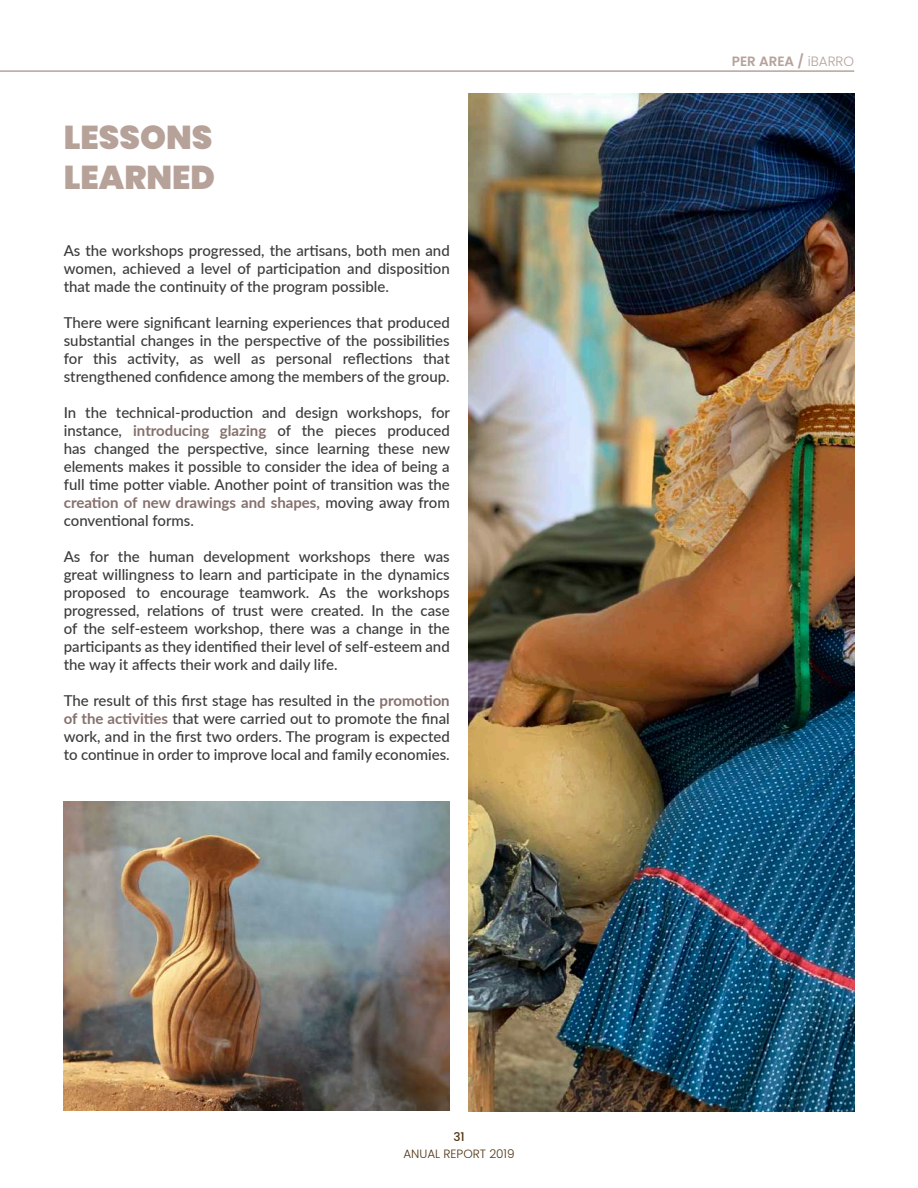
<style>
.page{position:relative;width:918px;height:1188px;background:#fff}
.page>*{position:absolute;margin:0;border:0;box-sizing:border-box;transform-origin:0 0}
.t1{font:900 33px/39.6px "Poppins";color:#b7a29a}
.t2{font:500 15px/18px "Lato";color:#3b3b3b;text-align:justify}
.t3{font:600 13.5px "Poppins";color:#b7a29a}
.t4{font:300 12px "Poppins";color:#503513}
.t5{font:500 12px "Poppins";color:#503513}
.s1{font-weight:700;color:#85706d}
.s2{font-weight:300}
</style>
<div class="page">
<hr style="left:0;top:70px;width:854px;height:2px;background:#b7a29a">
<img style="left:64px;top:802px;width:386px;height:308px">
<img style="left:468px;top:94px;width:386px;height:1017px">
<h1 class="t1" style="left:64px;top:118px;width:153px">LESSONS<br>LEARNED</h1>
<p class="t2" style="left:64px;top:241px;width:388px">As the workshops progressed, the artisans, both men and women, achieved a level of participation and disposition that made the continuity of the program possible.</p>
<p class="t2" style="left:64px;top:313px;width:388px">There were significant learning experiences that produced substantial changes in the perspective of the possibilities for this activity, as well as personal reflections that strengthened confidence among the members of the group.</p>
<p class="t2" style="left:64px;top:403px;width:388px">In the technical-production and design workshops, for instance, <span class="s1">introducing glazing</span> of the pieces produced has changed the perspective, since learning these new elements makes it possible to consider the idea of being a full time potter viable. Another point of transition was the <span class="s1">creation of new drawings and shapes,</span> moving away from conventional forms.</p>
<p class="t2" style="left:64px;top:547px;width:388px">As for the human development workshops there was great willingness to learn and participate in the dynamics proposed to encourage teamwork. As the workshops progressed, relations of trust were created. In the case of the self-esteem workshop, there was a change in the participants as they identified their level of self-esteem and the way it affects their work and daily life.</p>
<p class="t2" style="left:64px;top:691px;width:387px">The result of this first stage has resulted in the <span class="s1">promotion of the activities</span> that were carried out to promote the final work, and in the first two orders. The program is expected to continue in order to improve local and family economies.</p>
<p class="t5" style="left:453px;top:1130px;width:13px">31</p>
<p class="t4" style="left:403px;top:1147px;width:113px">ANUAL REPORT 2019</p>
<p class="t3" style="left:732px;top:54px;width:124px">PER AREA / <span class="s2">iBARRO</span></p>
</div>
